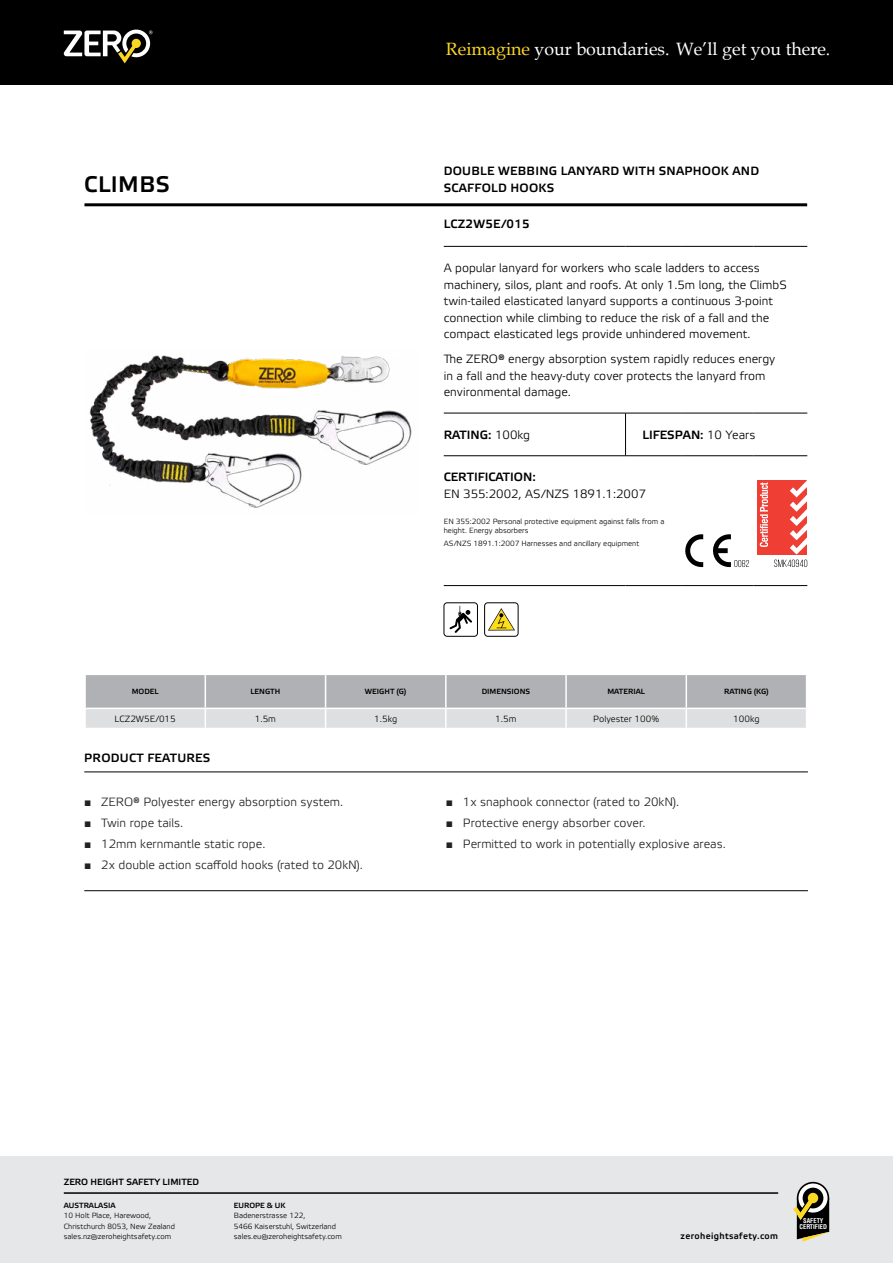
<style>
.page{position:relative;width:893px;height:1263px;background:#fff}
.page>*{position:absolute;margin:0;border:0;box-sizing:border-box;transform-origin:0 0}
.t1{font:22.5px "Etelka Medium Pro";letter-spacing:.02em;color:#000}
.t2{font:17.85px "Book Antiqua";color:#fff}
.t3{font:12px/16.5px "Etelka Light Pro";color:#000}
.t4{font:12px "Etelka Light Pro";color:#222223}
.t5{font:12px/16.5px "Etelka Medium Pro";letter-spacing:.02em;color:#000}
.t6{font:12px "Etelka Medium Pro";color:#000}
.t7{font:9px "Etelka Light Pro";color:#000}
.t8{font:9px "Etelka Medium Pro";color:#000}
.t9{font:9px "Etelka Medium Pro";letter-spacing:.04em;color:#000}
.t10{font:7.5px/10.5px "Etelka Light Pro";color:#000}
.t11{font:7.5px "Etelka Medium Pro";color:#000}
.t12{font:700 condensed 6.45px/6.8px "Helvetica LT Std";color:#fff;text-align:center}
.s1{color:#fcd723}
.s2{font-family:"Etelka Light Pro"}
.s3{font-family:"Arial"}
</style>
<div class="page">
<div style="left:0;top:0;width:893px;height:85px;background:#000"></div>
<div style="left:0;top:1157px;width:893px;height:106px;background:#e6e7e8"></div>
<svg style="left:64px;top:30px;width:89px;height:33px"></svg>
<svg style="left:793px;top:1183px;width:36px;height:59px"></svg>
<hr style="left:64px;top:1192px;width:714px;height:2px;background:#000">
<hr style="left:84px;top:772px;width:724px;height:1px;background:#000">
<hr style="left:84px;top:890px;width:724px;height:1px;background:#000">
<hr style="left:444px;top:246px;width:181px;height:1px;background:#000">
<hr style="left:625px;top:246px;width:57px;height:1px;background:#000">
<hr style="left:682px;top:246px;width:71px;height:1px;background:#000">
<hr style="left:753px;top:246px;width:54px;height:1px;background:#000">
<hr style="left:444px;top:413px;width:181px;height:1px;background:#000">
<hr style="left:625px;top:413px;width:57px;height:1px;background:#000">
<hr style="left:625px;top:413px;width:1px;height:43px;background:#000">
<hr style="left:682px;top:413px;width:71px;height:1px;background:#000">
<hr style="left:753px;top:413px;width:54px;height:1px;background:#000">
<hr style="left:444px;top:455px;width:181px;height:1px;background:#000">
<hr style="left:625px;top:455px;width:57px;height:1px;background:#000">
<hr style="left:682px;top:455px;width:71px;height:1px;background:#000">
<hr style="left:753px;top:455px;width:54px;height:1px;background:#000">
<hr style="left:444px;top:585px;width:181px;height:1px;background:#000">
<hr style="left:625px;top:585px;width:57px;height:1px;background:#000">
<hr style="left:682px;top:585px;width:71px;height:1px;background:#000">
<hr style="left:753px;top:585px;width:54px;height:1px;background:#000">
<svg style="left:774px;top:560px;width:33px;height:7px"></svg>
<div style="left:758px;top:480px;width:49px;height:74px;background:#ef3e33"></div>
<svg style="left:790px;top:480px;width:17px;height:74px"></svg>
<svg style="left:760px;top:483px;width:8px;height:64px"></svg>
<svg style="left:685px;top:534px;width:18px;height:33px"></svg>
<svg style="left:713px;top:534px;width:36px;height:33px"></svg>
<svg style="left:450px;top:606px;width:22px;height:27px"></svg>
<div style="left:444px;top:603px;width:34px;height:33px;border:1px solid #000;border-radius:3px"></div>
<svg style="left:488px;top:608px;width:27px;height:22px"></svg>
<div style="left:484px;top:603px;width:34px;height:33px;border:1px solid #000;border-radius:3px"></div>
<hr style="left:84px;top:203px;width:723px;height:3px;background:#000">
<img style="left:89px;top:355px;width:323px;height:153px">
<svg style="left:85px;top:674px;width:722px;height:54px;background:#c4c5c7"></svg>
<h1 class="t1" style="left:84px;top:172px;width:87px">CLIMBS</h1>
<h2 class="t2" style="left:446px;top:37px;width:386px"><span class="s1">Reimagine</span> your boundaries. We’ll get you there.</h2>
<p class="t5" style="left:444px;top:163px;width:317px">DOUBLE WEBBING LANYARD WITH SNAPHOOK AND<br>SCAFFOLD HOOKS</p>
<p class="t5" style="left:444px;top:216px;width:87px">LCZ2W5E/015</p>
<p class="t3" style="left:444px;top:260px;width:345px">A popular lanyard for workers who scale ladders to access machinery, silos, plant and roofs. At only 1.5m long, the ClimbS twin-tailed elasticated lanyard supports a continuous 3-point connection while climbing to reduce the risk of a fall and the compact elasticated legs provide unhindered movement.</p>
<p class="t3" style="left:444px;top:351px;width:333px">The ZERO® energy absorption system rapidly reduces energy in a fall and the heavy-duty cover protects the lanyard from environmental damage.</p>
<p class="t5" style="left:444px;top:427px;width:88px">RATING: <span class="s2">100kg</span></p>
<p class="t6" style="left:642px;top:428px;width:114px">LIFESPAN: <span class="s2">10 Years</span></p>
<p class="t6" style="left:444px;top:471px;width:94px">CERTIFICATION:</p>
<p class="t3" style="left:444px;top:486px;width:204px">EN 355:2002, AS/NZS 1891.1:2007</p>
<p class="t10" style="left:444px;top:518px;width:222px;line-height:9px">EN 355:2002 Personal protective equipment against falls from a height. Energy absorbers</p>
<p class="t10" style="left:444px;top:539px;width:197px">AS/NZS 1891.1:2007 Harnesses and ancillary equipment</p>
<p class="t11" style="left:132px;top:687px;width:28px">MODEL</p>
<p class="t11" style="left:250px;top:687px;width:31px">LENGTH</p>
<p class="t11" style="left:365px;top:687px;width:43px">WEIGHT (G)</p>
<p class="t11" style="left:482px;top:687px;width:50px">DIMENSIONS</p>
<p class="t11" style="left:607px;top:687px;width:39px">MATERIAL</p>
<p class="t11" style="left:724px;top:687px;width:46px">RATING (KG)</p>
<p class="t7" style="left:115px;top:714px;width:63px">LCZ2W5E/015</p>
<p class="t7" style="left:255px;top:714px;width:23px">1.5m</p>
<p class="t7" style="left:374px;top:714px;width:24px">1.5kg</p>
<p class="t7" style="left:495px;top:714px;width:23px">1.5m</p>
<p class="t7" style="left:593px;top:714px;width:67px">Polyester 100%</p>
<p class="t7" style="left:733px;top:714px;width:28px">100kg</p>
<p class="t5" style="left:84px;top:750px;width:128px">PRODUCT FEATURES</p>
<p class="t4" style="left:84px;top:796px;width:261px"><span class="s3">■</span> ZERO® Polyester energy absorption system.</p>
<p class="t4" style="left:84px;top:817px;width:100px"><span class="s3">■</span> Twin rope tails.</p>
<p class="t4" style="left:84px;top:837px;width:183px"><span class="s3">■</span> 12mm kernmantle static rope.</p>
<p class="t4" style="left:84px;top:858px;width:280px"><span class="s3">■</span> 2x double action scaffold hooks (rated to 20kN).</p>
<p class="t4" style="left:446px;top:796px;width:235px"><span class="s3">■</span> 1x snaphook connector (rated to 20kN).</p>
<p class="t4" style="left:446px;top:817px;width:201px"><span class="s3">■</span> Protective energy absorber cover.</p>
<p class="t4" style="left:446px;top:837px;width:281px"><span class="s3">■</span> Permitted to work in potentially explosive areas.</p>
<p class="t8" style="left:64px;top:1177px;width:137px">ZERO HEIGHT SAFETY LIMITED</p>
<p class="t11" style="left:64px;top:1201px;width:53px">AUSTRALASIA</p>
<p class="t10" style="left:64px;top:1211px;width:113px">10 Holt Place, Harewood,<br>Christchurch 8053, New Zealand sales.nz@zeroheightsafety.com</p>
<p class="t11" style="left:234px;top:1201px;width:53px">EUROPE &amp; UK</p>
<p class="t10" style="left:234px;top:1211px;width:109px">Badenerstrasse 122,<br>5466 Kaiserstuhl, Switzerland sales.eu@zeroheightsafety.com</p>
<p class="t9" style="left:680px;top:1231px;width:99px">zeroheightsafety.com</p>
<p class="t12" style="left:800px;top:1217px;width:29px">SAFETY<br>CERTIFIED</p>
</div>
